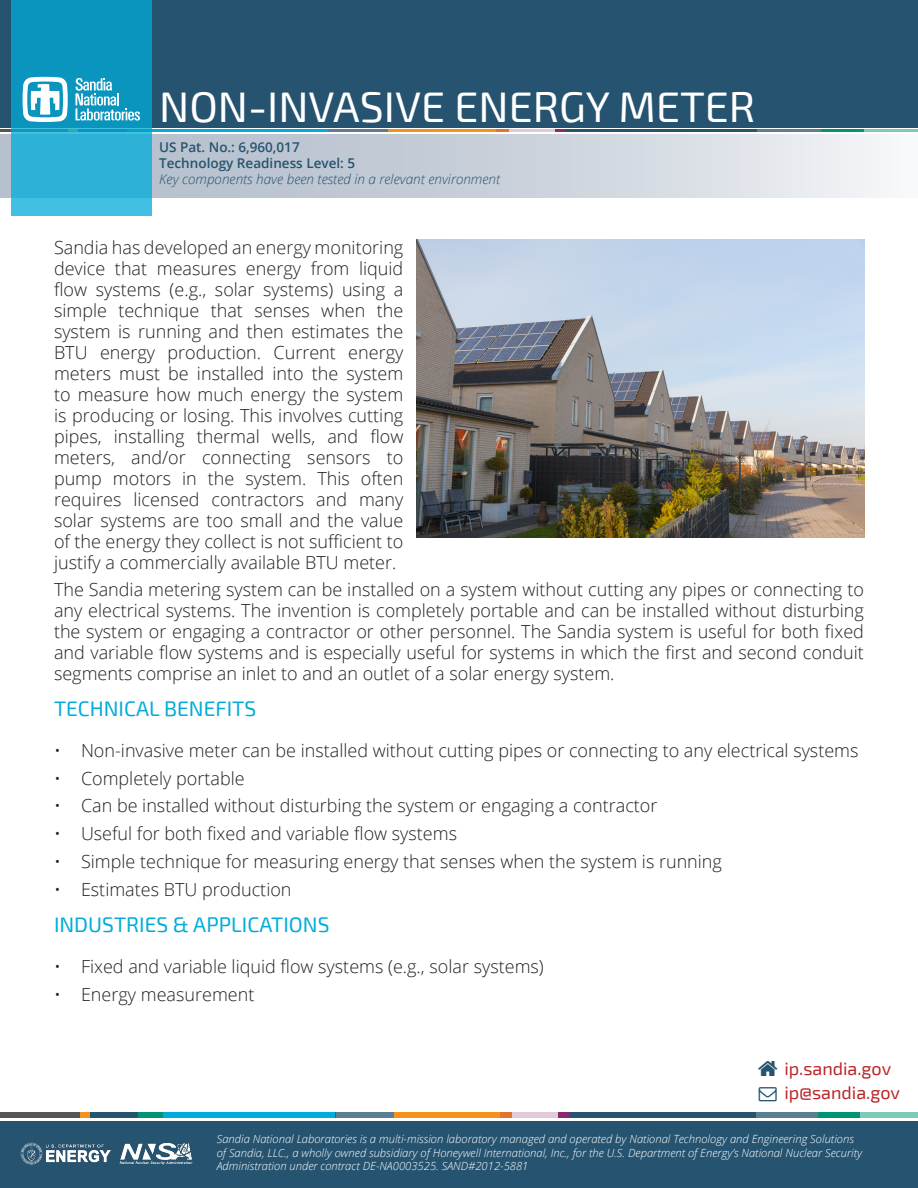
<style>
.page{position:relative;width:918px;height:1188px;background:#fff}
.page>*{position:absolute;margin:0;border:0;box-sizing:border-box;transform-origin:0 0}
.Heading{font:42.75px "Exo 2";color:#fff}
.Subheadings{font:21px "Exo 2";color:#00acd9}
.Body_Text{font:300 18px/21px "Open Sans";color:#231f20;text-align:justify}
.t1{font:18px "Exo 2";color:#ba2627}
.t2{font:italic 300 13.5px "Open Sans";color:#255370}
.t3{font:600 13.5px "Open Sans";color:#255370}
.t4{font:italic 300 11.25px/13.5px "Open Sans";color:#fff}
</style>
<div class="page">
<div style="left:0;top:0;width:918px;height:127px;background:#255370"></div>
<hr style="left:0;top:129px;width:70px;height:3px;background:#1e1d1e">
<hr style="left:150px;top:129px;width:178px;height:3px;background:#00acd9">
<hr style="left:328px;top:129px;width:60px;height:3px;background:#255370">
<hr style="left:388px;top:129px;width:120px;height:3px;background:#f6911e">
<svg style="left:556px;top:129px;width:10px;height:3px"></svg>
<hr style="left:496px;top:129px;width:60px;height:3px;background:#8d286c">
<hr style="left:566px;top:129px;width:191px;height:3px;background:#255370">
<hr style="left:755px;top:129px;width:68px;height:3px;background:#255370">
<hr style="left:862px;top:129px;width:56px;height:3px;background:#009472">
<hr style="left:821px;top:129px;width:42px;height:3px;background:#009472">
<svg style="left:0;top:134px;width:888px;height:64px;background:#ced4dd"></svg>
<div style="left:0;top:1112px;width:82px;height:6px;background:#565556"></div>
<div style="left:81px;top:1112px;width:9px;height:6px;background:#f6911e"></div>
<div style="left:90px;top:1112px;width:48px;height:6px;background:#255370"></div>
<div style="left:161px;top:1112px;width:174px;height:6px;background:#00acd9"></div>
<div style="left:138px;top:1112px;width:24px;height:6px;background:#009472"></div>
<div style="left:335px;top:1112px;width:59px;height:6px;background:#5b7e93"></div>
<div style="left:394px;top:1112px;width:118px;height:6px;background:#f6911e"></div>
<div style="left:558px;top:1112px;width:12px;height:6px;background:#8d286c"></div>
<svg style="left:500px;top:1112px;width:58px;height:6px"></svg>
<div style="left:569px;top:1112px;width:187px;height:6px;background:#255370"></div>
<div style="left:754px;top:1112px;width:66px;height:6px;background:#5b7e93"></div>
<div style="left:859px;top:1112px;width:59px;height:6px;background:#80c9b8"></div>
<div style="left:819px;top:1112px;width:41px;height:6px;background:#009472"></div>
<div style="left:0;top:1121px;width:918px;height:67px;background:#255370"></div>
<svg style="left:11px;top:0;width:141px;height:216px;background:#1ca3ca"></svg>
<svg style="left:22px;top:77px;width:46px;height:45px;background:#9cd4e4"></svg>
<svg style="left:75px;top:78px;width:65px;height:43px;background:#50b3d0"></svg>
<img style="left:20px;top:1142px;width:91px;height:23px">
<img style="left:119px;top:1143px;width:74px;height:22px">
<img style="left:417px;top:240px;width:447px;height:298px">
<p class="Heading" style="left:159px;top:82px;width:598px">NON-INVASIVE ENERGY METER</p>
<p class="t3" style="left:159px;top:137px;width:142px">US Pat. No.: 6,960,017</p>
<p class="t3" style="left:159px;top:154px;width:197px">Technology Readiness Level: 5</p>
<p class="t2" style="left:159px;top:170px;width:343px">Key components have been tested in a relevant environment</p>
<p class="Body_Text" style="left:54px;top:236px;width:351px">Sandia has developed an energy monitoring device that measures energy from liquid flow systems (e.g., solar systems) using a simple technique that senses when the system is running and then estimates the BTU energy production. Current energy meters must be installed into the system to measure how much energy the system is producing or losing. This involves cutting pipes, installing thermal wells, and flow meters, and/or connecting sensors to pump motors in the system. This often requires licensed contractors and many solar systems are too small and the value of the energy they collect is not sufficient to justify a commercially available BTU meter.</p>
<p class="Body_Text" style="left:54px;top:579px;width:812px">The Sandia metering system can be installed on a system without cutting any pipes or connecting to any electrical systems. The invention is completely portable and can be installed without disturbing the system or engaging a contractor or other personnel. The Sandia system is useful for both fixed and variable flow systems and is especially useful for systems in which the first and second conduit segments comprise an inlet to and an outlet of a solar energy system.</p>
<p class="Subheadings" style="left:54px;top:696px;width:204px">TECHNICAL BENEFITS</p>
<p class="Body_Text" style="left:54px;top:739px;width:806px">• Non-invasive meter can be installed without cutting pipes or connecting to any electrical systems</p>
<p class="Body_Text" style="left:54px;top:767px;width:192px">• Completely portable</p>
<p class="Body_Text" style="left:54px;top:795px;width:605px">• Can be installed without disturbing the system or engaging a contractor</p>
<p class="Body_Text" style="left:54px;top:823px;width:405px">• Useful for both fixed and variable flow systems</p>
<p class="Body_Text" style="left:54px;top:850px;width:670px">• Simple technique for measuring energy that senses when the system is running</p>
<p class="Body_Text" style="left:54px;top:878px;width:239px">• Estimates BTU production</p>
<p class="Subheadings" style="left:54px;top:912px;width:277px">INDUSTRIES &amp; APPLICATIONS</p>
<p class="Body_Text" style="left:54px;top:955px;width:491px">• Fixed and variable liquid flow systems (e.g., solar systems)</p>
<p class="Body_Text" style="left:54px;top:983px;width:202px">• Energy measurement</p>
<p class="t1" style="left:784px;top:1058px;width:108px">ip.sandia.gov</p>
<p class="t1" style="left:784px;top:1082px;width:117px">ip@sandia.gov</p>
<p class="t4" style="left:217px;top:1132px;width:647px">Sandia National Laboratories is a multi-mission laboratory managed and operated by National Technology and Engineering Solutions of Sandia, LLC., a wholly owned subsidiary of Honeywell International, Inc., for the U.S. Department of Energy’s National Nuclear Security<br>Administration under contract DE-NA0003525. SAND#2012-5881</p>
</div>
